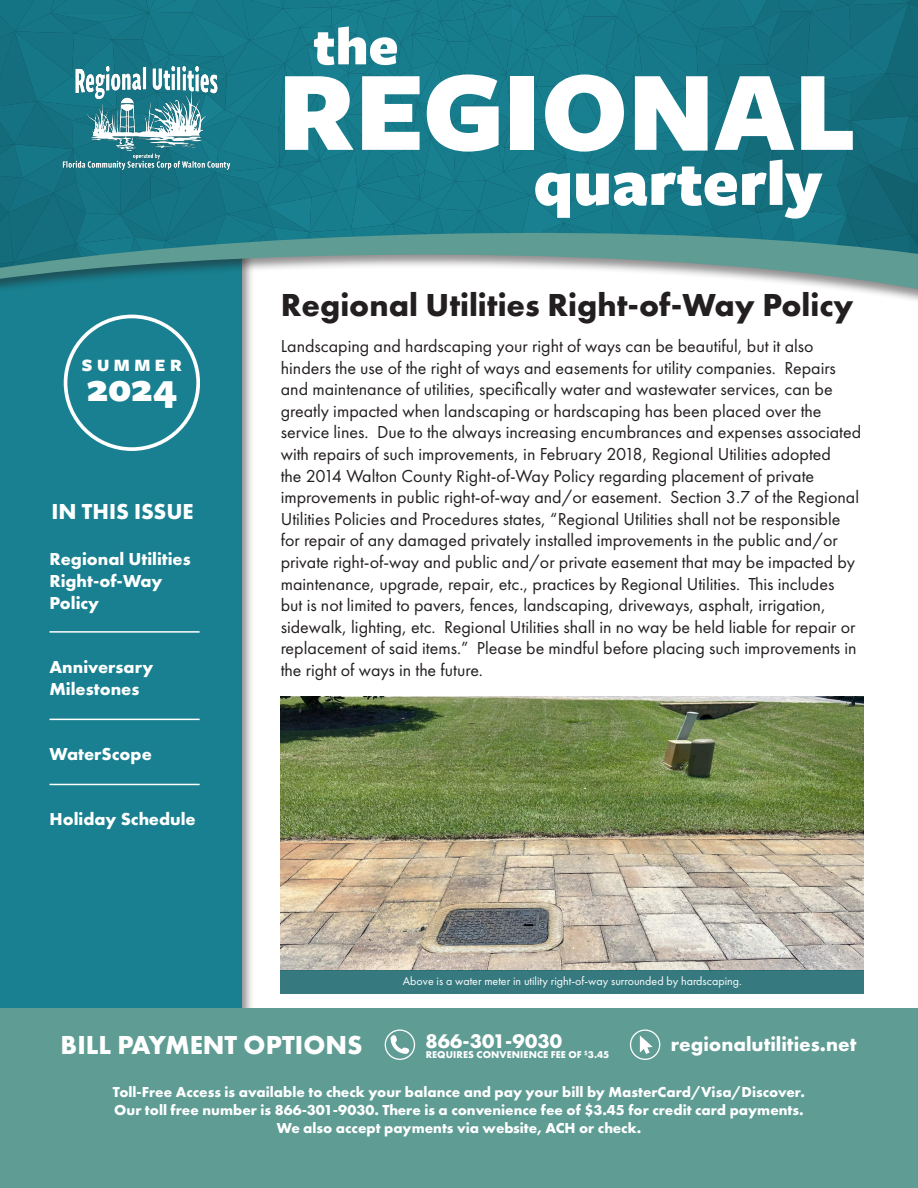
<style>
.page{position:relative;width:918px;height:1188px;background:#fff}
.page>*{position:absolute;margin:0;border:0;box-sizing:border-box;transform-origin:0 0}
.t1{font:900 117.75px "Freight Sans Pro";color:#fff}
.t2{font:900 67.05px "Freight Sans Pro";color:#fff}
.t3{font:900 55.95px "Freight Sans Pro";color:#fff}
.t4{font:900 40.95px "Freight Sans Pro";color:#fff}
.t5{font:700 33px "Futura PT";color:#231f20}
.t6{font:700 27px "Futura PT";color:#fff}
.t7{font:700 22.5px "Futura PT";color:#fff}
.t8{font:700 20.55px "Futura PT";color:#fff}
.t9{font:18px/21.6px "Futura PT";color:#231f20}
.t10{font:700 18px/21.6px "Futura PT";color:#fff}
.t11{font:900 18px "Freight Sans Pro";letter-spacing:.25em;color:#fff}
.t12{font:700 15px "Futura PT";color:#fff}
.t13{font:12px "Futura PT";color:#fff}
.t14{font:700 10.2px "Futura PT";letter-spacing:.01em;color:#fff}
</style>
<div class="page">
<div style="left:0;top:167px;width:255px;height:855px;background:#231f20;opacity:.5"></div>
<div style="left:0;top:171px;width:242px;height:838px;background:#188090"></div>
<svg style="left:0;top:0;width:918px;height:229px;background:#157685"></svg>
<div style="left:0;top:231px;width:918px;height:75px;background:#231f20;opacity:.5"></div>
<svg style="left:0;top:229px;width:918px;height:63px"></svg>
<img style="left:59px;top:59px;width:175px;height:118px">
<div style="left:0;top:1009px;width:918px;height:179px;background:#5e9c94"></div>
<svg style="left:640px;top:1035px;width:13px;height:19px"></svg>
<div style="left:630px;top:1029px;width:30px;height:31px;border:1px solid #fff;border-radius:50%"></div>
<svg style="left:391px;top:1035px;width:18px;height:19px"></svg>
<div style="left:385px;top:1029px;width:30px;height:31px;border:1px solid #fff;border-radius:50%"></div>
<div style="left:64px;top:315px;width:136px;height:136px;border:4px solid #fff;border-radius:50%"></div>
<hr style="left:50px;top:631px;width:150px;height:2px;background:#fff">
<hr style="left:50px;top:719px;width:150px;height:1px;background:#fff">
<hr style="left:50px;top:784px;width:150px;height:1px;background:#fff">
<img style="left:281px;top:697px;width:583px;height:273px">
<div style="left:281px;top:970px;width:583px;height:23px;background:#36797f"></div>
<p class="t3" style="left:313px;top:7px;width:87px">the</p>
<p class="t1" style="left:278px;top:29px;width:580px">REGIONAL</p>
<p class="t2" style="left:533px;top:136px;width:290px">quarterly</p>
<p class="t11" style="left:82px;top:352px;width:101px">SUMMER</p>
<p class="t4" style="left:87px;top:359px;width:92px">2024</p>
<p class="t7" style="left:51px;top:497px;width:144px">IN THIS ISSUE</p>
<p class="t10" style="left:50px;top:548px;width:143px">Regional Utilities<br>Right-of-Way<br>Policy</p>
<p class="t10" style="left:50px;top:656px;width:105px">Anniversary</p>
<p class="t10" style="left:50px;top:678px;width:91px">Milestones</p>
<p class="t10" style="left:50px;top:743px;width:104px">WaterScope</p>
<p class="t10" style="left:50px;top:807px;width:148px">Holiday Schedule</p>
<p class="t5" style="left:281px;top:283px;width:574px">Regional Utilities Right-of-Way Policy</p>
<p class="t9" style="left:281px;top:335px;width:582px">Landscaping and hardscaping your right of ways can be beautiful, but it also hinders the use of the right of ways and easements for utility companies. Repairs and maintenance of utilities, specifically water and wastewater services, can be greatly impacted when landscaping or hardscaping has been placed over the service lines. Due to the always increasing encumbrances and expenses associated with repairs of such improvements, in February 2018, Regional Utilities adopted<br>the 2014 Walton County Right-of-Way Policy regarding placement of private improvements in public right-of-way and/or easement. Section 3.7 of the Regional Utilities Policies and Procedures states, “Regional Utilities shall not be responsible for repair of any damaged privately installed improvements in the public and/or private right-of-way and public and/or private easement that may be impacted by maintenance, upgrade, repair, etc., practices by Regional Utilities. This includes<br>but is not limited to pavers, fences, landscaping, driveways, asphalt, irrigation, sidewalk, lighting, etc. Regional Utilities shall in no way be held liable for repair or replacement of said items.” Please be mindful before placing such improvements in the right of ways in the future.</p>
<p class="t13" style="left:403px;top:974px;width:341px">Above is a water meter in utility right-of-way surrounded by hardscaping.</p>
<p class="t6" style="left:61px;top:1028px;width:303px">BILL PAYMENT OPTIONS</p>
<p class="t8" style="left:426px;top:1027px;width:138px">866-301-9030</p>
<p class="t8" style="left:671px;top:1031px;width:187px">regionalutilities.net</p>
<p class="t14" style="left:426px;top:1048px;width:185px">REQUIRES CONVENIENCE FEE OF <sup>$</sup>3.45</p>
<p class="t12" style="left:113px;top:1082px;width:694px">Toll-Free Access is available to check your balance and pay your bill by MasterCard/Visa/Discover.</p>
<p class="t12" style="left:114px;top:1100px;width:691px">Our toll free number is 866-301-9030. There is a convenience fee of $3.45 for credit card payments.</p>
<p class="t12" style="left:277px;top:1118px;width:366px">We also accept payments via website, ACH or check.</p>
</div>
